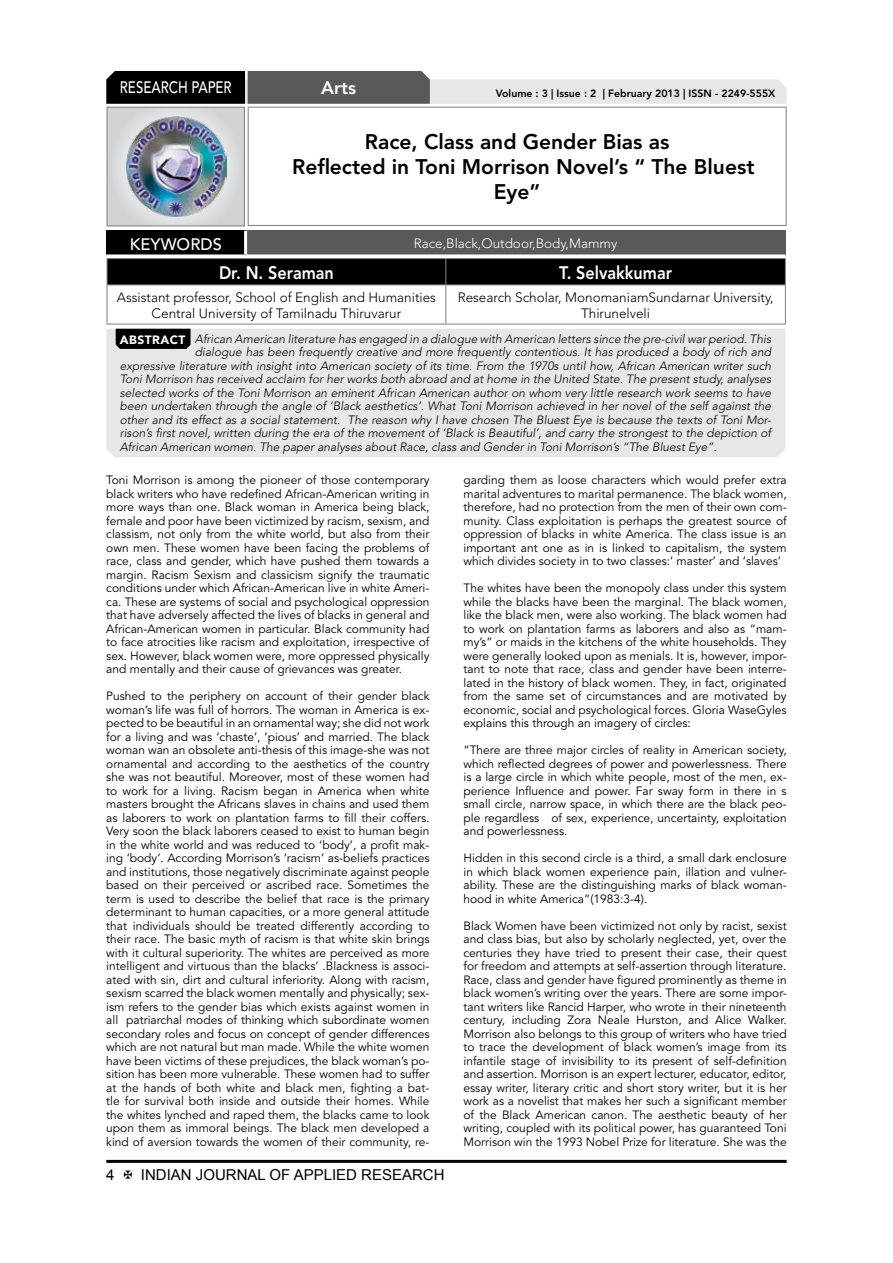
<style>
.page{position:relative;width:893px;height:1263px;background:#fff}
.page>*{position:absolute;margin:0;border:0;box-sizing:border-box;transform-origin:0 0}
.t1{font:800 21px/25.2px "Avenir LT Std";color:#000;text-align:center}
.t2{font:800 18px "Avenir LT Std";color:#fff;scale:.9 1}
.t3{font:800 18px "Avenir LT Std";color:#fff}
.t4{font:500 16.5px "Avenir LT Std";color:#fff;scale:.8 1}
.t5{font:500 16.5px "Avenir LT Std";color:#fff}
.t6{font:15px "Arial";color:#000}
.t7{font:300 13.5px/16.2px "Avenir LT Std";color:#000;text-align:center}
.t8{font:300 13.5px "Avenir LT Std";color:#fff}
.t9{font:12px/13.5px "Avenir LT Std";color:#000;text-align:justify}
.t10{font:italic 300 12px "Avenir LT Std";color:#000}
.t11{font:800 10.5px "Avenir LT Std";color:#000}
.s1{font-weight:900;font-style:normal;color:#fff}
</style>
<div class="page">
<hr style="left:106px;top:1160px;width:681px;height:3px;background:#000">
<div style="left:107px;top:107px;width:137px;height:119px;background:linear-gradient(to right,#d8dadb,#d9dadb)"></div>
<div style="left:106px;top:107px;width:139px;height:119px;border:1px solid #808285"></div>
<img style="left:127px;top:117px;width:99px;height:99px">
<svg style="left:106px;top:71px;width:681px;height:33px;background:#959697"></svg>
<hr style="left:248px;top:107px;width:539px;height:1px;background:#808285">
<hr style="left:248px;top:108px;width:1px;height:117px;background:#808285">
<hr style="left:786px;top:108px;width:1px;height:117px;background:#808285">
<hr style="left:248px;top:225px;width:539px;height:1px;background:#808285">
<hr style="left:106px;top:258px;width:340px;height:1px;background:#808285">
<hr style="left:106px;top:259px;width:2px;height:25px;background:#808285">
<hr style="left:446px;top:258px;width:340px;height:1px;background:#808285">
<div style="left:107px;top:259px;width:679px;height:25px;background:#000"></div>
<hr style="left:106px;top:284px;width:340px;height:1px;background:#808285">
<hr style="left:106px;top:285px;width:2px;height:39px;background:#808285">
<hr style="left:446px;top:284px;width:340px;height:1px;background:#808285">
<hr style="left:445px;top:285px;width:1px;height:39px;background:#808285">
<hr style="left:785px;top:285px;width:1px;height:39px;background:#808285">
<hr style="left:106px;top:324px;width:340px;height:1px;background:#808285">
<hr style="left:446px;top:324px;width:340px;height:1px;background:#808285">
<div style="left:106px;top:231px;width:140px;height:25px;background:#000"></div>
<div style="left:246px;top:231px;width:539px;height:25px;background:#58595b"></div>
<hr style="left:244px;top:231px;width:3px;height:23px;background:#fff">
<hr style="left:106px;top:254px;width:140px;height:3px;background:#fff">
<hr style="left:246px;top:254px;width:539px;height:3px;background:#fff">
<div style="left:106px;top:329px;width:679px;height:128px;background:#e6e7e8"></div>
<svg style="left:116px;top:329px;width:75px;height:20px"></svg>
<h3 class="t4" style="left:120px;top:78px;width:139px">RESEARCH PAPER</h3>
<h2 class="t3" style="left:321px;top:77px;width:36px">Arts</h2>
<p class="t11" style="left:496px;top:87px;width:281px">Volume : 3 | Issue : 2 | February 2013 | ISSN - 2249-555X</p>
<h1 class="t1" style="left:292px;top:129px;width:464px">Race, Class and Gender Bias as<br>Reflected in Toni Morrison Novel’s “ The Bluest<br>Eye”</h1>
<h3 class="t5" style="left:130px;top:234px;width:93px">KEYWORDS</h3>
<p class="t8" style="left:414px;top:236px;width:205px">Race,Black,Outdoor,Body,Mammy</p>
<h2 class="t2" style="left:219px;top:262px;width:129px">Dr. N. Seraman</h2>
<h2 class="t2" style="left:559px;top:262px;width:127px">T. Selvakkumar</h2>
<p class="t7" style="left:117px;top:289px;width:321px">Assistant professor, School of English and Humanities<br>Central University of Tamilnadu Thiruvarur</p>
<p class="t7" style="left:458px;top:289px;width:317px">Research Scholar, MonomaniamSundarnar University,<br>Thirunelveli</p>
<p class="t10" style="left:120px;top:332px;width:653px"><span class="s1">ABSTRACT</span> African American literature has engaged in a dialogue with American letters since the pre-civil war period. This</p>
<p class="t10" style="left:195px;top:345px;width:578px">dialogue has been frequently creative and more frequently contentious. It has produced a body of rich and</p>
<p class="t10" style="left:120px;top:359px;width:653px">expressive literature with insight into American society of its time. From the 1970s until how, African American writer such</p>
<p class="t10" style="left:120px;top:372px;width:653px">Toni Morrison has received acclaim for her works both abroad and at home in the United State. The present study, analyses</p>
<p class="t10" style="left:120px;top:386px;width:653px">selected works of the Toni Morrison an eminent African American author on whom very little research work seems to have</p>
<p class="t10" style="left:120px;top:399px;width:653px">been undertaken through the angle of ‘Black aesthetics’. What Toni Morrison achieved in her novel of the self against the</p>
<p class="t10" style="left:120px;top:413px;width:653px">other and its effect as a social statement. The reason why I have chosen The Bluest Eye is because the texts of Toni Mor-</p>
<p class="t10" style="left:120px;top:426px;width:653px">rison’s first novel, written during the era of the movement of ‘Black is Beautiful’, and carry the strongest to the depiction of</p>
<p class="t10" style="left:120px;top:440px;width:599px">African American women. The paper analyses about Race, class and Gender in Toni Morrison’s “The Bluest Eye”.</p>
<p class="t9" style="left:106px;top:474px;width:325px">Toni Morrison is among the pioneer of those contemporary black writers who have redefined African-American writing in more ways than one. Black woman in America being black, female and poor have been victimized by racism, sexism, and classism, not only from the white world, but also from their own men. These women have been facing the problems of race, class and gender, which have pushed them towards a margin. Racism Sexism and classicism signify the traumatic conditions under which African-American live in white Ameri&shy;ca. These are systems of social and psychological oppression that have adversely affected the lives of blacks in general and African-American women in particular. Black community had to face atrocities like racism and exploitation, irrespective of sex. However, black women were, more oppressed physically and mentally and their cause of grievances was greater.</p>
<p class="t9" style="left:106px;top:690px;width:325px">Pushed to the periphery on account of their gender black woman’s life was full of horrors. The woman in America is ex&shy;pected to be beautiful in an ornamental way; she did not work for a living and was ‘chaste’, ’pious’ and married. The black woman wan an obsolete anti-thesis of this image-she was not ornamental and according to the aesthetics of the country she was not beautiful. Moreover, most of these women had to work for a living. Racism began in America when white masters brought the Africans slaves in chains and used them as laborers to work on plantation farms to fill their coffers.<br>Very soon the black laborers ceased to exist to human begin in the white world and was reduced to ‘body’, a profit mak&shy;ing ‘body’. According Morrison’s ‘racism’ as-beliefs practices and institutions, those negatively discriminate against people based on their perceived or ascribed race. Sometimes the term is used to describe the belief that race is the primary determinant to human capacities, or a more general attitude that individuals should be treated differently according to their race. The basic myth of racism is that white skin brings with it cultural superiority. The whites are perceived as more intelligent and virtuous than the blacks’ .Blackness is associ&shy;ated with sin, dirt and cultural inferiority. Along with racism, sexism scarred the black women mentally and physically; sex&shy;ism refers to the gender bias which exists against women in all patriarchal modes of thinking which subordinate women secondary roles and focus on concept of gender differences which are not natural but man made. While the white women have been victims of these prejudices, the black woman’s po&shy;sition has been more vulnerable. These women had to suffer at the hands of both white and black men, fighting a bat&shy;tle for survival both inside and outside their homes. While the whites lynched and raped them, the blacks came to look upon them as immoral beings. The black men developed a kind of aversion towards the women of their community, re-</p>
<p class="t9" style="left:463px;top:474px;width:325px">garding them as loose characters which would prefer extra marital adventures to marital permanence. The black women, therefore, had no protection from the men of their own com&shy;munity. Class exploitation is perhaps the greatest source of oppression of blacks in white America. The class issue is an important ant one as in is linked to capitalism, the system which divides society in to two classes:’ master’ and ‘slaves’</p>
<p class="t9" style="left:463px;top:582px;width:325px">The whites have been the monopoly class under this system while the blacks have been the marginal. The black women, like the black men, were also working. The black women had to work on plantation farms as laborers and also as “mam&shy;my’s” or maids in the kitchens of the white households. They were generally looked upon as menials. It is, however, impor&shy;tant to note that race, class and gender have been interre&shy;lated in the history of black women. They, in fact, originated from the same set of circumstances and are motivated by economic, social and psychological forces. Gloria WaseGyles explains this through an imagery of circles:</p>
<p class="t9" style="left:463px;top:744px;width:325px">“There are three major circles of reality in American society, which reflected degrees of power and powerlessness. There is a large circle in which white people, most of the men, ex&shy;perience Influence and power. Far sway form in there in s small circle, narrow space, in which there are the black peo&shy;ple regardless of sex, experience, uncertainty, exploitation and powerlessness.</p>
<p class="t9" style="left:463px;top:852px;width:325px">Hidden in this second circle is a third, a small dark enclosure in which black women experience pain, illation and vulner&shy;ability. These are the distinguishing marks of black woman&shy;hood in white America”(1983:3-4).</p>
<p class="t9" style="left:463px;top:919px;width:325px">Black Women have been victimized not only by racist, sexist and class bias, but also by scholarly neglected, yet, over the centuries they have tried to present their case, their quest for freedom and attempts at self-assertion through literature.<br>Race, class and gender have figured prominently as theme in black women’s writing over the years. There are some impor&shy;tant writers like Rancid Harper, who wrote in their nineteenth century, including Zora Neale Hurston, and Alice Walker.<br>Morrison also belongs to this group of writers who have tried to trace the development of black women’s image from its infantile stage of invisibility to its present of self-definition and assertion. Morrison is an expert lecturer, educator, editor, essay writer, literary critic and short story writer, but it is her work as a novelist that makes her such a significant member of the Black American canon. The aesthetic beauty of her writing, coupled with its political power, has guaranteed Toni Morrison win the 1993 Nobel Prize for literature. She was the</p>
<p class="t6" style="left:106px;top:1164px;width:10px">4</p>
<p class="t6" style="left:141px;top:1164px;width:305px">INDIAN JOURNAL OF APPLIED RESEARCH</p>
</div>
